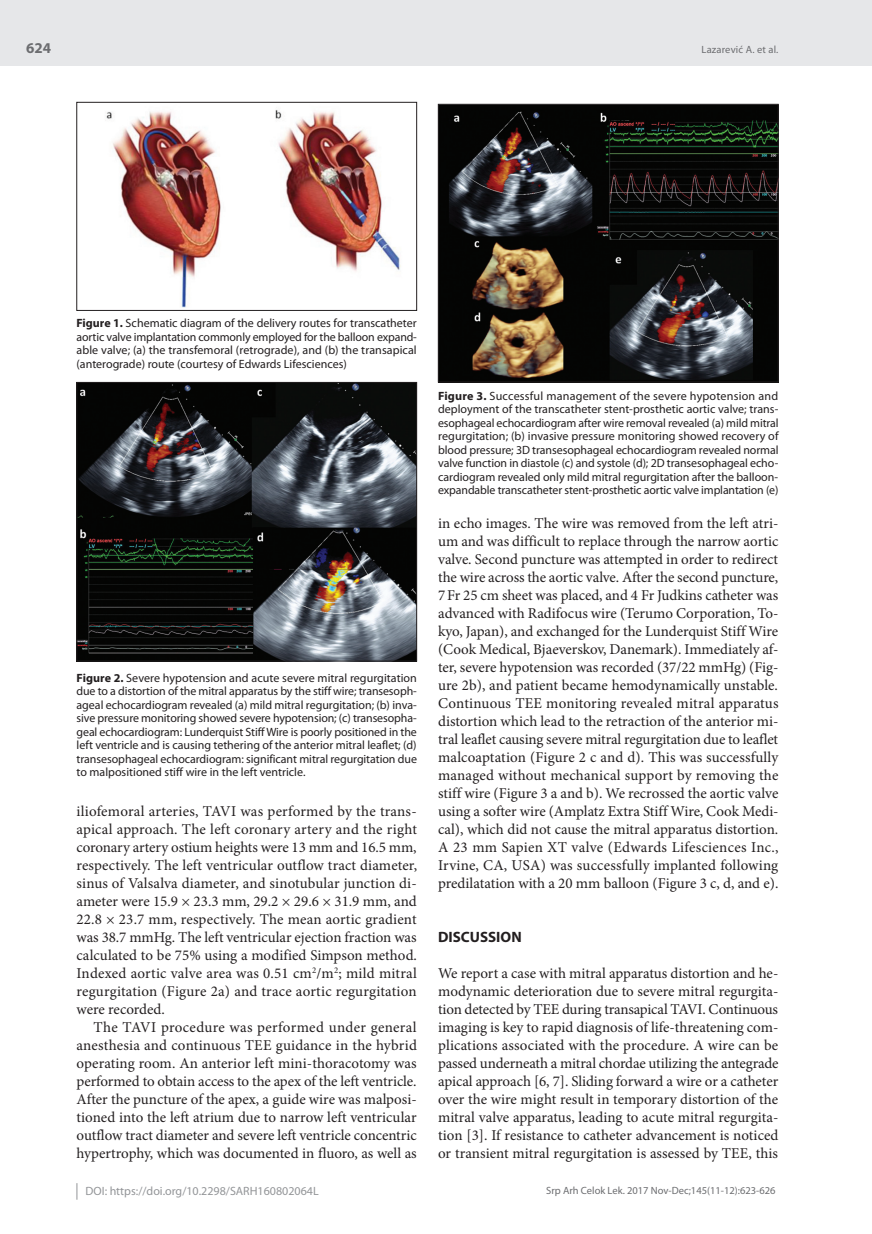
<style>
.page{position:relative;width:872px;height:1234px;background:#fff}
.page>*{position:absolute;margin:0;border:0;box-sizing:border-box;transform-origin:0 0}
.t1{font:15px/18px "Minion Pro";color:#231f20;text-align:justify}
.t2{font:700 15px "Myriad Pro";color:#231f20}
.t3{font:700 15px "Myriad Pro";color:#6c6d70}
.t4{font:12px/13.5px "Myriad Pro";letter-spacing:-.005em;color:#231f20;text-align:justify}
.t5{font:12px "Myriad Pro";color:#939598}
.t6{font:10.5px "Myriad Pro";color:#6c6d70}
.s1{font-weight:700}
</style>
<div class="page">
<div style="left:0;top:0;width:872px;height:66px;background:#e6e7e9"></div>
<svg style="left:77px;top:1183px;width:1px;height:16px"></svg>
<img style="left:106px;top:109px;width:295px;height:199px">
<div style="left:77px;top:102px;width:340px;height:208px;border:1px solid #231f20"></div>
<img style="left:79px;top:384px;width:336px;height:275px">
<div style="left:77px;top:382px;width:340px;height:279px;border:1px solid #231f20"></div>
<img style="left:440px;top:106px;width:336px;height:274px">
<div style="left:438px;top:104px;width:340px;height:278px;border:1px solid #231f20"></div>
<p class="t3" style="left:26px;top:38px;width:26px">624</p>
<p class="t6" style="left:701px;top:43px;width:78px">Lazarević A. et al.</p>
<p class="t4" style="left:77px;top:316px;width:342px"><span class="s1">Figure 1.</span> Schematic diagram of the delivery routes for transcatheter aortic valve implantation commonly employed for the balloon expand&shy;able valve; (a) the transfemoral (retrograde), and (b) the transapical (anterograde) route (courtesy of Edwards Lifesciences)</p>
<p class="t4" style="left:77px;top:670px;width:342px"><span class="s1">Figure 2.</span> Severe hypotension and acute severe mitral regurgitation due to a distortion of the mitral apparatus by the stiff wire; transesoph&shy;ageal echocardiogram revealed (a) mild mitral regurgitation; (b) inva&shy;sive pressure monitoring showed severe hypotension; (c) transesopha&shy;geal echocardiogram: Lunderquist Stiff Wire is poorly positioned in the left ventricle and is causing tethering of the anterior mitral leaflet; (d) transesophageal echocardiogram: significant mitral regurgitation due to malpositioned stiff wire in the left ventricle.</p>
<p class="t1" style="left:77px;top:802px;width:342px">iliofemoral arteries, TAVI was performed by the trans&shy;apical approach. The left coronary artery and the right coronary artery ostium heights were 13 mm and 16.5 mm, respectively. The left ventricular outflow tract diameter, sinus of Valsalva diameter, and sinotubular junction di&shy;ameter were 15.9 × 23.3 mm, 29.2 × 29.6 × 31.9 mm, and 22.8 × 23.7 mm, respectively. The mean aortic gradient was 38.7 mmHg. The left ventricular ejection fraction was calculated to be 75% using a modified Simpson method.<br>Indexed aortic valve area was 0.51 cm<sup>2</sup>/m<sup>2</sup>; mild mitral regurgitation (Figure 2a) and trace aortic regurgitation were recorded.</p>
<p class="t1" style="left:77px;top:1018px;width:342px;text-indent:17px">The TAVI procedure was performed under general anesthesia and continuous TEE guidance in the hybrid operating room. An anterior left mini-thoracotomy was performed to obtain access to the apex of the left ventricle.<br>After the puncture of the apex, a guide wire was malposi&shy;tioned into the left atrium due to narrow left ventricular outflow tract diameter and severe left ventricle concentric hypertrophy, which was documented in fluoro, as well as</p>
<p class="t5" style="left:86px;top:1183px;width:235px">DOI: https://doi.org/10.2298/SARH160802064L</p>
<p class="t4" style="left:438px;top:388px;width:342px"><span class="s1">Figure 3.</span> Successful management of the severe hypotension and deployment of the transcatheter stent-prosthetic aortic valve; trans&shy;esophageal echocardiogram after wire removal revealed (a) mild mitral regurgitation; (b) invasive pressure monitoring showed recovery of blood pressure; 3D transesophageal echocardiogram revealed normal valve function in diastole (c) and systole (d); 2D transesophageal echo&shy;cardiogram revealed only mild mitral regurgitation after the balloon&shy;expandable transcatheter stent-prosthetic aortic valve implantation (e)</p>
<p class="t1" style="left:438px;top:514px;width:342px">in echo images. The wire was removed from the left atri&shy;um and was difficult to replace through the narrow aortic valve. Second puncture was attempted in order to redirect the wire across the aortic valve. After the second puncture, 7Fr 25 cm sheet was placed, and 4 Fr Judkins catheter was advanced with Radifocus wire (Terumo Corporation, To&shy;kyo, Japan), and exchanged for the Lunderquist Stiff Wire (Cook Medical, Bjaeverskov, Danemark). Immediately af&shy;ter, severe hypotension was recorded (37/22 mmHg) (Fig&shy;ure 2b), and patient became hemodynamically unstable.<br>Continuous TEE monitoring revealed mitral apparatus distortion which lead to the retraction of the anterior mi&shy;tral leaflet causing severe mitral regurgitation due to leaflet malcoaptation (Figure 2 c and d). This was successfully managed without mechanical support by removing the stiff wire (Figure 3 a and b). We recrossed the aortic valve using a softer wire (Amplatz Extra Stiff Wire, Cook Medi&shy;cal), which did not cause the mitral apparatus distortion.<br>A 23 mm Sapien XT valve (Edwards Lifesciences Inc., Irvine, CA, USA) was successfully implanted following predilatation with a 20 mm balloon (Figure 3 c, d, and e).</p>
<p class="t2" style="left:438px;top:927px;width:85px">DISCUSSION</p>
<p class="t1" style="left:438px;top:964px;width:342px">We report a case with mitral apparatus distortion and he&shy;modynamic deterioration due to severe mitral regurgita&shy;tion detected by TEE during transapical TAVI. Continuous imaging is key to rapid diagnosis of life-threatening com&shy;plications associated with the procedure. A wire can be passed underneath a mitral chordae utilizing the antegrade apical approach [6, 7]. Sliding forward a wire or a catheter over the wire might result in temporary distortion of the mitral valve apparatus, leading to acute mitral regurgita&shy;tion [3]. If resistance to catheter advancement is noticed or transient mitral regurgitation is assessed by TEE, this</p>
<p class="t6" style="left:546px;top:1184px;width:231px">Srp Arh Celok Lek. 2017 Nov-Dec;145(11-12):623-626</p>
</div>
